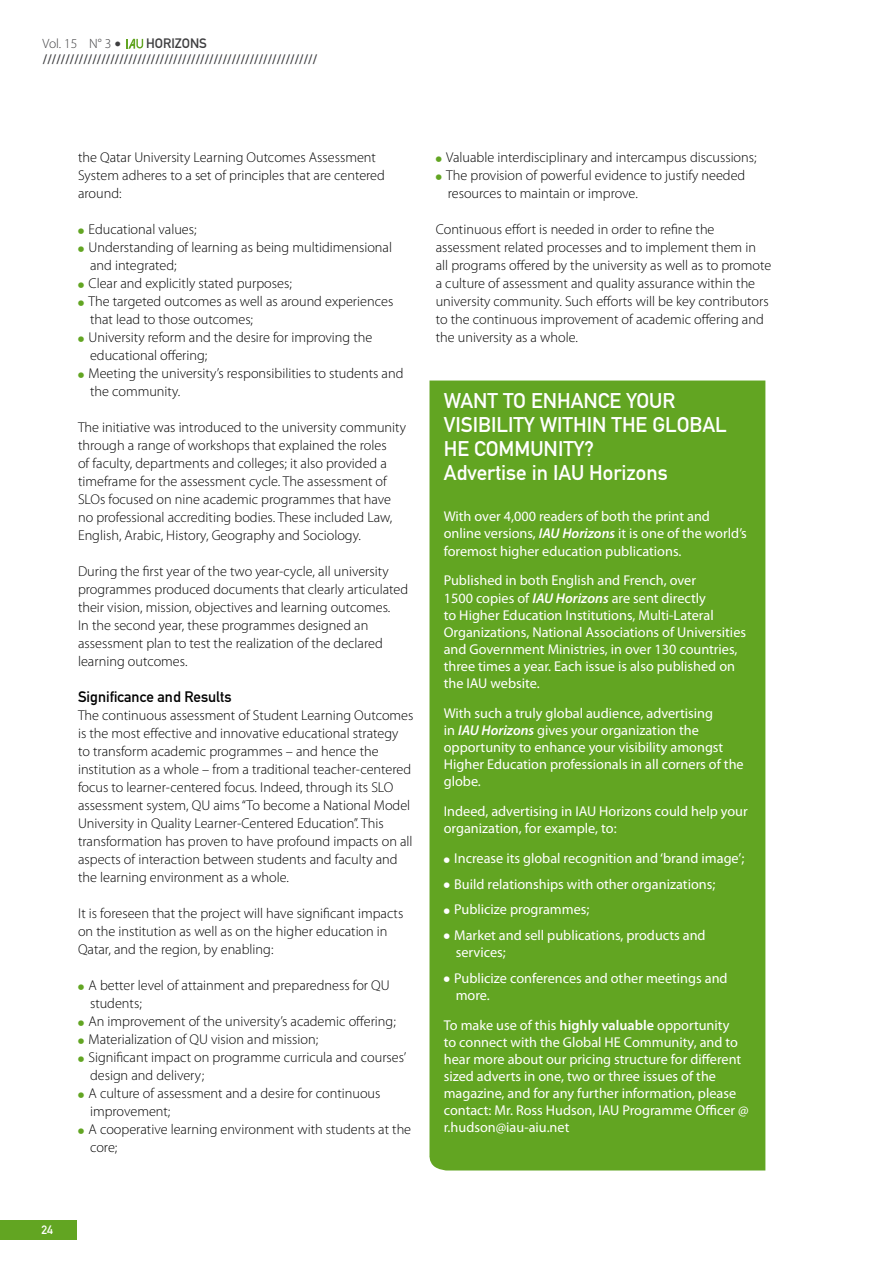
<style>
.page{position:relative;width:893px;height:1263px;background:#fff}
.page>*{position:absolute;margin:0;border:0;box-sizing:border-box;transform-origin:0 0}
.t1{font:21px/24px "DIN Mittelschrift Std";color:#fff}
.t2{font:15px "DIN Mittelschrift Std";color:#000}
.t3{font:300 14.25px/18px "Myriad Pro";color:#000}
.t4{font:14.25px/17.1px "Myriad Pro";color:#fff}
.t5{font:13.5px/15.1px "DIN Mittelschrift Std";color:#3e3e40;text-align:center}
.t6{font:300 13.5px "Myriad Pro";color:#3e3e40}
.t7{font:12px "DIN Mittelschrift Std";color:#fff}
.s1{font-size:27px}
.s2{color:#62a522}
.s3{font-weight:600;font-style:italic}
.s4{font-weight:600}
</style>
<div class="page">
<div style="left:0;top:1220px;width:77px;height:20px;background:#62a522"></div>
<svg style="left:126px;top:39px;width:17px;height:10px"></svg>
<div style="left:429px;top:380px;width:336px;height:790px;background:#62a522"></div>
<p class="t5" style="left:43px;top:36px;width:276px">HORIZONS /////////////////////////////////////////////////////////////</p>
<p class="t6" style="left:43px;top:36px;width:80px">Vol. 15 N° 3 <span class="s1">•</span></p>
<p class="t3" style="left:78px;top:148px;width:308px">the Qatar University Learning Outcomes Assessment<br>System adheres to a set of principles that are centered around:</p>
<p class="t3" style="left:78px;top:220px;width:120px"><span class="s2">●</span> Educational values;</p>
<p class="t3" style="left:90px;top:238px;width:304px;text-indent:-12px"><span class="s2">●</span> Understanding of learning as being multidimensional and integrated;</p>
<p class="t3" style="left:78px;top:274px;width:215px"><span class="s2">●</span> Clear and explicitly stated purposes;</p>
<p class="t3" style="left:90px;top:292px;width:305px;text-indent:-12px"><span class="s2">●</span> The targeted outcomes as well as around experiences that lead to those outcomes;</p>
<p class="t3" style="left:90px;top:328px;width:284px;text-indent:-12px"><span class="s2">●</span> University reform and the desire for improving the educational offering;</p>
<p class="t3" style="left:90px;top:364px;width:315px;text-indent:-12px"><span class="s2">●</span> Meeting the university’s responsibilities to students and the community.</p>
<p class="t3" style="left:78px;top:418px;width:330px">The initiative was introduced to the university community through a range of workshops that explained the roles<br>of faculty, departments and colleges; it also provided a timeframe for the assessment cycle. The assessment of SLOs focused on nine academic programmes that have no professional accrediting bodies. These included Law, English, Arabic, History, Geography and Sociology.</p>
<p class="t3" style="left:78px;top:562px;width:332px">During the first year of the two year-cycle, all university programmes produced documents that clearly articulated their vision, mission, objectives and learning outcomes.<br>In the second year, these programmes designed an assessment plan to test the realization of the declared learning outcomes.</p>
<p class="t2" style="left:78px;top:688px;width:155px">Significance and Results</p>
<p class="t3" style="left:78px;top:706px;width:337px">The continuous assessment of Student Learning Outcomes is the most effective and innovative educational strategy to transform academic programmes – and hence the institution as a whole – from a traditional teacher-centered focus to learner-centered focus. Indeed, through its SLO assessment system, QU aims “To become a National Model University in Quality Learner-Centered Education”. This transformation has proven to have profound impacts on all aspects of interaction between students and faculty and the learning environment as a whole.</p>
<p class="t3" style="left:78px;top:904px;width:327px">It is foreseen that the project will have significant impacts on the institution as well as on the higher education in<br>Qatar, and the region, by enabling:</p>
<p class="t3" style="left:90px;top:976px;width:301px;text-indent:-12px"><span class="s2">●</span> A better level of attainment and preparedness for QU students;</p>
<p class="t3" style="left:78px;top:1012px;width:319px"><span class="s2">●</span> An improvement of the university’s academic offering;</p>
<p class="t3" style="left:78px;top:1030px;width:242px"><span class="s2">●</span> Materialization of QU vision and mission;</p>
<p class="t3" style="left:90px;top:1048px;width:318px;text-indent:-12px"><span class="s2">●</span> Significant impact on programme curricula and courses’ design and delivery;</p>
<p class="t3" style="left:90px;top:1084px;width:292px;text-indent:-12px"><span class="s2">●</span> A culture of assessment and a desire for continuous improvement;</p>
<p class="t3" style="left:90px;top:1120px;width:323px;text-indent:-12px"><span class="s2">●</span> A cooperative learning environment with students at the core;</p>
<p class="t3" style="left:436px;top:148px;width:322px"><span class="s2">●</span> Valuable interdisciplinary and intercampus discussions;</p>
<p class="t3" style="left:448px;top:166px;width:299px;text-indent:-12px"><span class="s2">●</span> The provision of powerful evidence to justify needed resources to maintain or improve.</p>
<p class="t3" style="left:436px;top:220px;width:337px">Continuous effort is needed in order to refine the assessment related processes and to implement them in all programs offered by the university as well as to promote a culture of assessment and quality assurance within the university community. Such efforts will be key contributors to the continuous improvement of academic offering and the university as a whole.</p>
<h1 class="t1" style="left:444px;top:389px;width:283px">WANT TO ENHANCE YOUR<br>VISIBILITY WITHIN THE GLOBAL<br>HE COMMUNITY?<br>Advertise in IAU Horizons</h1>
<p class="t4" style="left:444px;top:508px;width:305px">With over 4,000 readers of both the print and online versions, <span class="s3">IAU Horizons</span> it is one of the world’s foremost higher education publications.</p>
<p class="t4" style="left:444px;top:572px;width:304px">Published in both English and French, over<br>1500 copies of <span class="s3">IAU Horizons</span> are sent directly<br>to Higher Education Institutions, Multi-Lateral Organizations, National Associations of Universities and Government Ministries, in over 130 countries, three times a year. Each issue is also published on the IAU website.</p>
<p class="t4" style="left:444px;top:704px;width:301px">With such a truly global audience, advertising<br>in <span class="s3">IAU Horizons</span> gives your organization the opportunity to enhance your visibility amongst Higher Education professionals in all corners of the globe.</p>
<p class="t4" style="left:444px;top:803px;width:305px">Indeed, advertising in IAU Horizons could help your organization, for example, to:</p>
<p class="t4" style="left:444px;top:849px;width:302px">● Increase its global recognition and ‘brand image’;</p>
<p class="t4" style="left:444px;top:875px;width:273px">● Build relationships with other organizations;</p>
<p class="t4" style="left:444px;top:901px;width:147px">● Publicize programmes;</p>
<p class="t4" style="left:456px;top:926px;width:251px;text-indent:-12px">● Market and sell publications, products and services;</p>
<p class="t4" style="left:456px;top:969px;width:273px;text-indent:-12px">● Publicize conferences and other meetings and more.</p>
<p class="t4" style="left:444px;top:1016px;width:306px">To make use of this <span class="s4">highly valuable</span> opportunity<br>to connect with the Global HE Community, and to hear more about our pricing structure for different sized adverts in one, two or three issues of the magazine, and for any further information, please contact: Mr. Ross Hudson, IAU Programme Officer @ r.hudson@iau-aiu.net</p>
<p class="t7" style="left:41px;top:1223px;width:13px">24</p>
</div>
